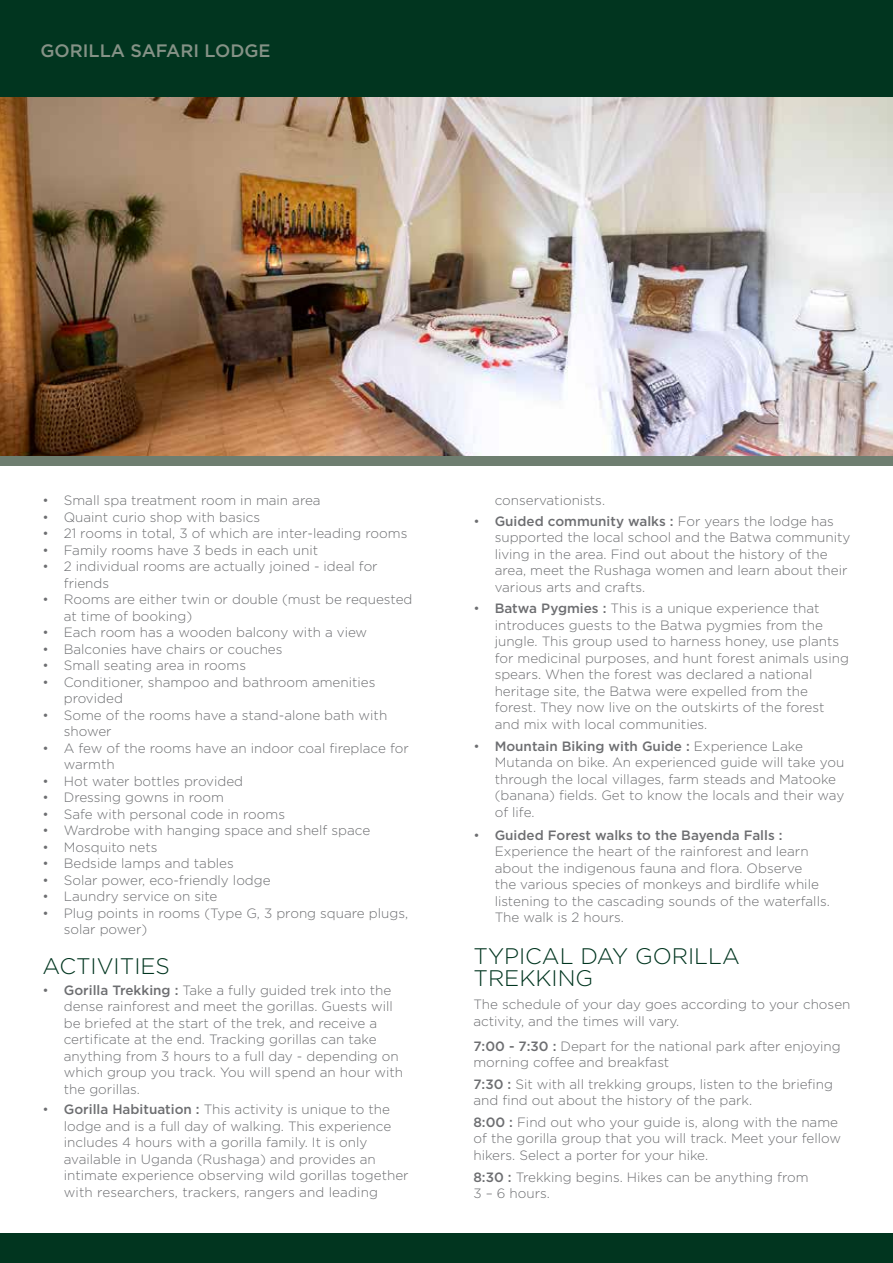
<style>
.page{position:relative;width:893px;height:1263px;background:#fff}
.page>*{position:absolute;margin:0;border:0;box-sizing:border-box;transform-origin:0 0}
.t1{font:300 22.5px/22.5px "Gotham";color:#01351f}
.t2{font:500 18px "Gotham";color:#859286}
.t3{font:300 13.5px/16.5px "Gotham";color:#6d6e71}
.s1{font-weight:500}
</style>
<div class="page">
<div style="left:0;top:1233px;width:893px;height:30px;background:#01351f"></div>
<img style="left:0;top:96px;width:893px;height:360px">
<div style="left:0;top:456px;width:893px;height:9px;background:#6e7e70"></div>
<div style="left:0;top:0;width:893px;height:96px;background:#01351f"></div>
<h2 class="t2" style="left:40px;top:38px;width:232px">GORILLA SAFARI LODGE</h2>
<p class="t3" style="left:43px;top:492px;width:280px">• Small spa treatment room in main area</p>
<p class="t3" style="left:43px;top:508px;width:219px">• Quaint curio shop with basics</p>
<p class="t3" style="left:43px;top:525px;width:366px">• 21 rooms in total, 3 of which are inter-leading rooms</p>
<p class="t3" style="left:43px;top:541px;width:277px">• Family rooms have 3 beds in each unit</p>
<p class="t3" style="left:64px;top:558px;width:315px;text-indent:-21px">• 2 individual rooms are actually joined - ideal for friends</p>
<p class="t3" style="left:64px;top:591px;width:350px;text-indent:-21px">• Rooms are either twin or double (must be requested at time of booking)</p>
<p class="t3" style="left:43px;top:624px;width:326px">• Each room has a wooden balcony with a view</p>
<p class="t3" style="left:43px;top:640px;width:242px">• Balconies have chairs or couches</p>
<p class="t3" style="left:43px;top:657px;width:205px">• Small seating area in rooms</p>
<p class="t3" style="left:64px;top:673px;width:313px;text-indent:-21px">• Conditioner, shampoo and bathroom amenities provided</p>
<p class="t3" style="left:64px;top:706px;width:325px;text-indent:-21px">• Some of the rooms have a stand-alone bath with shower</p>
<p class="t3" style="left:64px;top:739px;width:347px;text-indent:-21px">• A few of the rooms have an indoor coal fireplace for warmth</p>
<p class="t3" style="left:43px;top:772px;width:202px">• Hot water bottles provided</p>
<p class="t3" style="left:43px;top:789px;width:183px">• Dressing gowns in room</p>
<p class="t3" style="left:43px;top:805px;width:244px">• Safe with personal code in rooms</p>
<p class="t3" style="left:43px;top:822px;width:329px">• Wardrobe with hanging space and shelf space</p>
<p class="t3" style="left:43px;top:838px;width:117px">• Mosquito nets</p>
<p class="t3" style="left:43px;top:855px;width:193px">• Bedside lamps and tables</p>
<p class="t3" style="left:43px;top:871px;width:230px">• Solar power, eco-friendly lodge</p>
<p class="t3" style="left:43px;top:888px;width:176px">• Laundry service on site</p>
<p class="t3" style="left:64px;top:904px;width:346px;text-indent:-21px">• Plug points in rooms (Type G, 3 prong square plugs, solar power)</p>
<h1 class="t1" style="left:43px;top:954px;width:129px">ACTIVITIES</h1>
<p class="t3" style="left:64px;top:981px;width:341px;text-indent:-21px">• <span class="s1">Gorilla Trekking :</span> Take a fully guided trek into the dense rainforest and meet the gorillas. Guests will be briefed at the start of the trek, and receive a certificate at the end. Tracking gorillas can take anything from 3 hours to a full day - depending on which group you track. You will spend an hour with the gorillas.</p>
<p class="t3" style="left:64px;top:1101px;width:346px;text-indent:-21px">• <span class="s1">Gorilla Habituation :</span> This activity is unique to the lodge and is a full day of walking. This experience includes 4 hours with a gorilla family. It is only available in Uganda (Rushaga) and provides an intimate experience observing wild gorillas together with researchers, trackers, rangers and leading</p>
<p class="t3" style="left:495px;top:492px;width:112px">conservationists.</p>
<p class="t3" style="left:495px;top:512px;width:357px;text-indent:-21px">• <span class="s1">Guided community walks :</span> For years the lodge has supported the local school and the Batwa community living in the area. Find out about the history of the area, meet the Rushaga women and learn about their various arts and crafts.</p>
<p class="t3" style="left:495px;top:600px;width:356px;text-indent:-21px">• <span class="s1">Batwa Pygmies :</span> This is a unique experience that introduces guests to the Batwa pygmies from the jungle. This group used to harness honey, use plants for medicinal purposes, and hunt forest animals using spears. When the forest was declared a national heritage site, the Batwa were expelled from the forest. They now live on the outskirts of the forest and mix with local communities.</p>
<p class="t3" style="left:495px;top:737px;width:351px;text-indent:-21px">• <span class="s1">Mountain Biking with Guide :</span> Experience Lake Mutanda on bike. An experienced guide will take you through the local villages, farm steads and Matooke (banana) fields. Get to know the locals and their way of life.</p>
<p class="t3" style="left:495px;top:826px;width:337px;text-indent:-21px">• <span class="s1">Guided Forest walks to the Bayenda Falls :<br></span>Experience the heart of the rainforest and learn about the indigenous fauna and flora. Observe<br>the various species of monkeys and birdlife while listening to the cascading sounds of the waterfalls.<br>The walk is 2 hours.</p>
<h1 class="t1" style="left:473px;top:944px;width:268px">TYPICAL DAY GORILLA<br>TREKKING</h1>
<p class="t3" style="left:473px;top:996px;width:379px">The schedule of your day goes according to your chosen activity, and the times will vary.</p>
<p class="t3" style="left:473px;top:1037px;width:369px"><span class="s1">7:00 - 7:30 :</span> Depart for the national park after enjoying morning coffee and breakfast</p>
<p class="t3" style="left:473px;top:1075px;width:361px"><span class="s1">7:30 :</span> Sit with all trekking groups, listen to the briefing and find out about the history of the park.</p>
<p class="t3" style="left:473px;top:1113px;width:369px"><span class="s1">8:00 :</span> Find out who your guide is, along with the name of the gorilla group that you will track. Meet your fellow hikers. Select a porter for your hike.</p>
<p class="t3" style="left:473px;top:1168px;width:337px"><span class="s1">8:30 :</span> Trekking begins. Hikes can be anything from<br>3 – 6 hours.</p>
</div>
